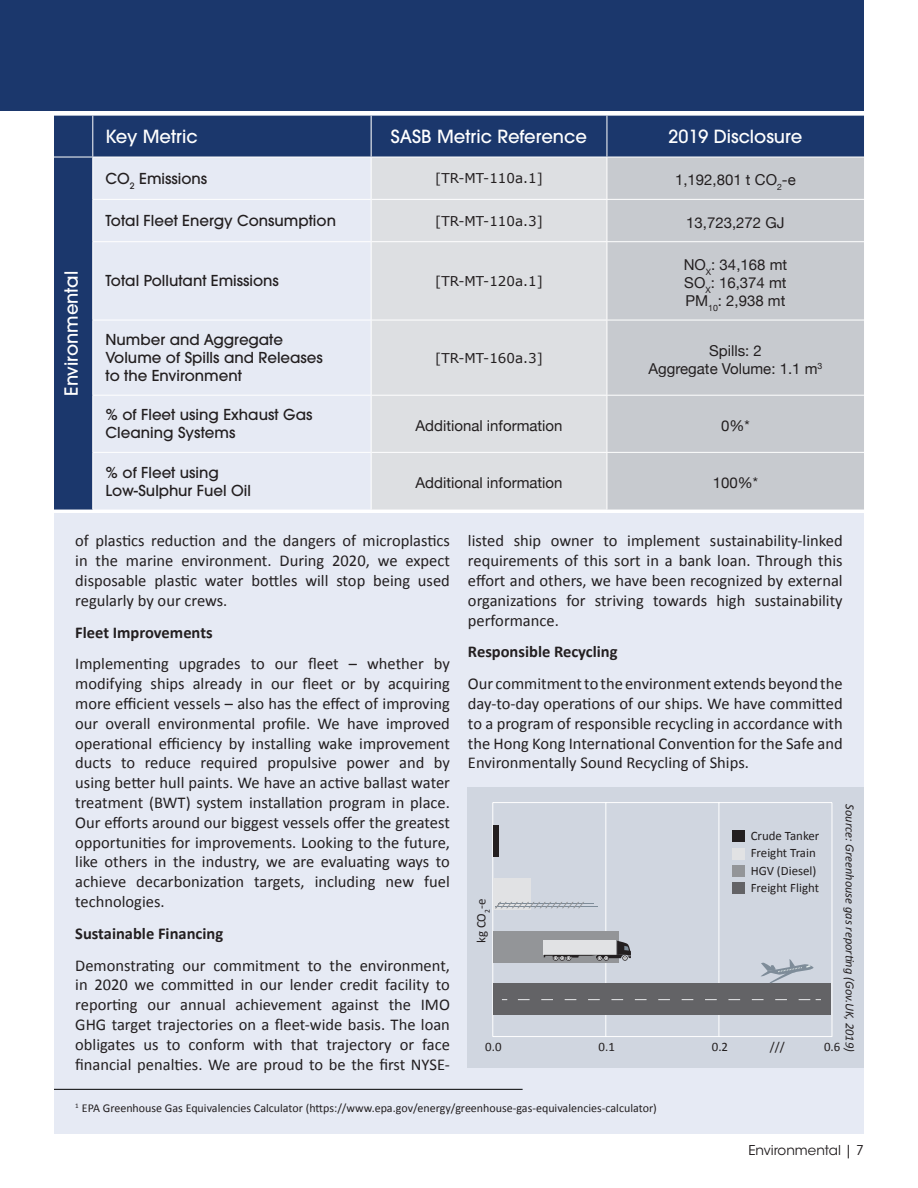
<style>
.page{position:relative;width:918px;height:1188px;background:#fff}
.page>*{position:absolute;margin:0;border:0;box-sizing:border-box;transform-origin:0 0}
.t1{font:500 18px "ITC Avant Garde Std";color:#fff}
.t2{font:16.5px/19.8px "Calibri";color:#231f20;text-align:justify}
.t3{font:700 16.5px "Calibri";color:#231f20}
.t4{font:500 15px/18px "ITC Avant Garde Std";color:#231f20}
.t5{font:15px/18px "Helvetica Neue";color:#231f20;text-align:justify}
.t6{font:13.5px "Verdana";color:#231f20}
.t7{font:13.5px "ITC Avant Garde Std";color:#231f20}
.t8{font:12.9px/17.5px "Calibri";color:#231f20}
.t9{font:italic 12.45px "Calibri";color:#231f20}
.t10{font:12px "Calibri";color:#231f20}
</style>
<div class="page">
<div style="left:0;top:0;width:864px;height:111px;background:#1b376c"></div>
<div style="left:54px;top:513px;width:810px;height:591px;background:#e6eaf4"></div>
<div style="left:468px;top:787px;width:396px;height:280px;background:#d0d6e0"></div>
<hr style="left:492px;top:803px;width:1px;height:234px;background:#fff">
<hr style="left:832px;top:803px;width:1px;height:234px;background:#fff">
<hr style="left:719px;top:803px;width:1px;height:234px;background:#fff">
<hr style="left:605px;top:803px;width:1px;height:234px;background:#fff">
<hr style="left:493px;top:802px;width:339px;height:1px;background:#fff">
<hr style="left:493px;top:1036px;width:339px;height:1px;background:#fff">
<div style="left:493px;top:984px;width:338px;height:31px;background:#636366"></div>
<div style="left:493px;top:931px;width:126px;height:31px;background:#939598"></div>
<div style="left:493px;top:878px;width:38px;height:32px;background:#e1e2e4"></div>
<div style="left:493px;top:826px;width:5px;height:31px;background:#231f20"></div>
<svg style="left:518px;top:999px;width:303px;height:1px"></svg>
<svg style="left:760px;top:959px;width:55px;height:25px"></svg>
<svg style="left:544px;top:941px;width:87px;height:20px"></svg>
<hr style="left:495px;top:906px;width:102px;height:1px;background:#7e8c99">
<hr style="left:498px;top:903px;width:96px;height:1px;background:#7e8c99">
<svg style="left:495px;top:902px;width:89px;height:6px"></svg>
<div style="left:733px;top:882px;width:12px;height:12px;background:#636366"></div>
<div style="left:733px;top:865px;width:12px;height:12px;background:#939598"></div>
<div style="left:733px;top:848px;width:12px;height:11px;background:#e1e2e4"></div>
<div style="left:733px;top:830px;width:12px;height:12px;background:#231f20"></div>
<div style="left:54px;top:1089px;width:810px;height:45px;background:#e6eaf4"></div>
<hr style="left:54px;top:1089px;width:469px;height:1px;background:#000">
<div style="left:54px;top:116px;width:317px;height:394px;background:#1b376c"></div>
<div style="left:372px;top:116px;width:492px;height:41px;background:#1b376c"></div>
<div style="left:93px;top:158px;width:278px;height:352px;background:#e6eaf4"></div>
<div style="left:372px;top:158px;width:235px;height:352px;background:#dddfe2"></div>
<div style="left:608px;top:158px;width:256px;height:352px;background:#c7cacf"></div>
<hr style="left:92px;top:116px;width:1px;height:41px;background:#fff">
<hr style="left:607px;top:116px;width:1px;height:41px;background:#fff">
<hr style="left:54px;top:157px;width:39px;height:1px;background:#fff">
<hr style="left:93px;top:157px;width:279px;height:1px;background:#fff">
<hr style="left:92px;top:157px;width:1px;height:42px;background:#fff">
<hr style="left:92px;top:199px;width:279px;height:1px;background:#fff">
<hr style="left:92px;top:200px;width:1px;height:41px;background:#fff">
<hr style="left:92px;top:241px;width:279px;height:1px;background:#fff">
<hr style="left:92px;top:242px;width:1px;height:78px;background:#fff">
<hr style="left:92px;top:320px;width:279px;height:1px;background:#fff">
<hr style="left:92px;top:320px;width:1px;height:75px;background:#fff">
<hr style="left:92px;top:395px;width:279px;height:1px;background:#fff">
<hr style="left:92px;top:396px;width:1px;height:56px;background:#fff">
<hr style="left:92px;top:452px;width:279px;height:1px;background:#fff">
<hr style="left:92px;top:453px;width:1px;height:57px;background:#fff">
<hr style="left:372px;top:199px;width:235px;height:1px;background:#fff">
<hr style="left:607px;top:199px;width:257px;height:1px;background:#fff">
<hr style="left:372px;top:241px;width:235px;height:1px;background:#fff">
<hr style="left:607px;top:241px;width:257px;height:1px;background:#fff">
<hr style="left:372px;top:320px;width:235px;height:1px;background:#fff">
<hr style="left:607px;top:320px;width:257px;height:1px;background:#fff">
<hr style="left:372px;top:395px;width:235px;height:1px;background:#fff">
<hr style="left:607px;top:395px;width:257px;height:1px;background:#fff">
<hr style="left:372px;top:452px;width:235px;height:1px;background:#fff">
<hr style="left:607px;top:452px;width:257px;height:1px;background:#fff">
<p class="t1" style="left:106px;top:125px;width:94px">Key Metric</p>
<p class="t1" style="left:391px;top:125px;width:198px">SASB Metric Reference</p>
<p class="t1" style="left:669px;top:125px;width:135px">2019 Disclosure</p>
<p class="t1" style="left:60px;top:396px;width:127px;rotate:-90deg">Environmental</p>
<p class="t4" style="left:106px;top:169px;width:103px">CO<sub>2</sub> Emissions</p>
<p class="t6" style="left:435px;top:170px;width:109px">[TR-MT-110a.1]</p>
<p class="t5" style="left:675px;top:172px;width:122px">1,192,801 t CO<sub>2</sub>-e</p>
<p class="t4" style="left:106px;top:211px;width:232px">Total Fleet Energy Consumption</p>
<p class="t6" style="left:435px;top:212px;width:109px">[TR-MT-110a.3]</p>
<p class="t5" style="left:686px;top:214px;width:100px">13,723,272 GJ</p>
<p class="t4" style="left:106px;top:272px;width:175px">Total Pollutant Emissions</p>
<p class="t6" style="left:435px;top:273px;width:109px">[TR-MT-120a.1]</p>
<p class="t5" style="left:684px;top:257px;width:105px">NO<sub>X</sub>: 34,168 mt SO<sub>X</sub>: 16,374 mt PM<sub>10</sub>: 2,938 mt</p>
<p class="t4" style="left:106px;top:331px;width:219px">Number and Aggregate<br>Volume of Spills and Releases to the Environment</p>
<p class="t6" style="left:435px;top:349px;width:109px">[TR-MT-160a.3]</p>
<p class="t5" style="left:649px;top:342px;width:175px;text-align:center">Spills: 2<br>Aggregate Volume: 1.1 m<sup>3</sup></p>
<p class="t4" style="left:106px;top:406px;width:208px">% of Fleet using Exhaust Gas<br>Cleaning Systems</p>
<p class="t5" style="left:416px;top:417px;width:148px">Additional information</p>
<p class="t5" style="left:721px;top:417px;width:30px">0%*</p>
<p class="t4" style="left:106px;top:463px;width:147px">% of Fleet using<br>Low-Sulphur Fuel Oil</p>
<p class="t5" style="left:416px;top:475px;width:148px">Additional information</p>
<p class="t5" style="left:713px;top:475px;width:47px">100%*</p>
<p class="t2" style="left:75px;top:531px;width:376px">of plastics reduction and the dangers of microplastics in the marine environment. During 2020, we expect disposable plastic water bottles will stop being used regularly by our crews.</p>
<p class="t3" style="left:75px;top:622px;width:139px">Fleet Improvements</p>
<p class="t2" style="left:75px;top:654px;width:376px">Implementing upgrades to our fleet – whether by modifying ships already in our fleet or by acquiring more efficient vessels – also has the effect of improving our overall environmental profile. We have improved operational efficiency by installing wake improvement ducts to reduce required propulsive power and by using better hull paints. We have an active ballast water treatment (BWT) system installation program in place.<br>Our efforts around our biggest vessels offer the greatest opportunities for improvements. Looking to the future, like others in the industry, we are evaluating ways to achieve decarbonization targets, including new fuel technologies.</p>
<p class="t3" style="left:75px;top:923px;width:149px">Sustainable Financing</p>
<p class="t2" style="left:75px;top:955px;width:376px">Demonstrating our commitment to the environment, in 2020 we committed in our lender credit facility to reporting our annual achievement against the IMO GHG target trajectories on a fleet-wide basis. The loan obligates us to conform with that trajectory or face financial penalties. We are proud to be the first NYSE-</p>
<p class="t2" style="left:468px;top:531px;width:376px">listed ship owner to implement sustainability-linked requirements of this sort in a bank loan. Through this effort and others, we have been recognized by external organizations for striving towards high sustainability performance.</p>
<p class="t3" style="left:468px;top:641px;width:151px">Responsible Recycling</p>
<p class="t2" style="left:468px;top:674px;width:376px">Our commitment to the environment extends beyond the day-to-day operations of our ships. We have committed to a program of responsible recycling in accordance with the Hong Kong International Convention for the Safe and Environmentally Sound Recycling of Ships.</p>
<p class="t9" style="left:859px;top:804px;width:249px;rotate:90deg">Source: Greenhouse gas reporting (Gov.UK, 2019)</p>
<p class="t8" style="left:751px;top:827px;width:70px">Crude Tanker<br>Freight Train<br>HGV (Diesel)<br>Freight Flight</p>
<p class="t8" style="left:472px;top:943px;width:46px;rotate:-90deg">kg CO<sub>2</sub>-e</p>
<p class="t8" style="left:485px;top:1038px;width:18px">0.0</p>
<p class="t8" style="left:599px;top:1038px;width:18px">0.1</p>
<p class="t8" style="left:712px;top:1038px;width:18px">0.2</p>
<p class="t8" style="left:770px;top:1038px;width:16px">///</p>
<p class="t8" style="left:824px;top:1038px;width:18px">0.6</p>
<p class="t10" style="left:75px;top:1101px;width:583px"><sup>1</sup> EPA Greenhouse Gas Equivalencies Calculator (https://www.epa.gov/energy/greenhouse-gas-equivalencies-calculator)</p>
<p class="t7" style="left:748px;top:1142px;width:117px">Environmental | 7</p>
</div>
